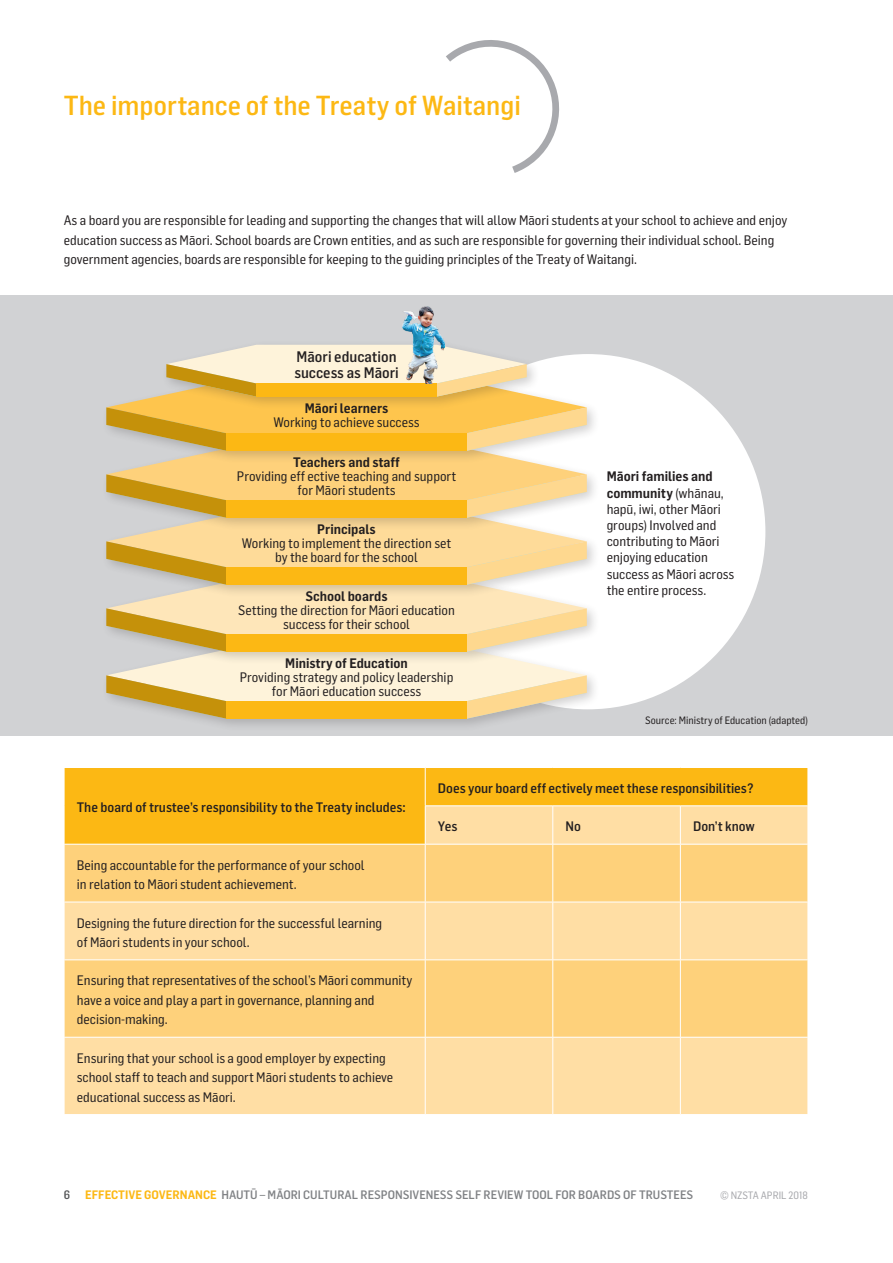
<style>
.page{position:relative;width:893px;height:1263px;background:#fff}
.page>*{position:absolute;margin:0;border:0;box-sizing:border-box;transform-origin:0 0}
.t1{font:500 27px "Flama Semicondensed";color:#fcb814}
.t2{font:500 15px/15.8px "Flama Semicondensed";color:#231f20}
.t3{font:13.5px/19.5px "Flama Semicondensed Basic";color:#231f20}
.t4{font:500 13.5px "Flama Semicondensed";color:#231f20}
.t5{font:600 13.5px/16.2px "Flama Semicondensed";color:#231f20}
.t6{font:500 12px "Flama Semicondensed";color:#808285}
.t7{font:10.5px "Flama Semicondensed Basic";color:#231f20}
.t8{font:10.5px "Flama Semicondensed Basic";color:#a8a9ad}
.s1{font-family:"Flama Semicondensed Basic";font-weight:400}
.s2{color:#57585a}
.s3{font-weight:600;color:#fcb814}
</style>
<div class="page">
<div style="left:0;top:295px;width:893px;height:441px;background:#d1d2d4"></div>
<svg style="left:446px;top:40px;width:114px;height:133px"></svg>
<div style="left:65px;top:768px;width:743px;height:38px;background:#fcb814"></div>
<svg style="left:65px;top:806px;width:743px;height:308px;background:#fed88d"></svg>
<svg style="left:65px;top:845px;width:743px;height:192px;background:#fed587"></svg>
<hr style="left:425px;top:768px;width:1px;height:37px;background:#fff">
<hr style="left:425px;top:805px;width:128px;height:1px;background:#fff">
<hr style="left:425px;top:806px;width:1px;height:38px;background:#fff">
<hr style="left:553px;top:805px;width:127px;height:1px;background:#fff">
<hr style="left:552px;top:806px;width:1px;height:38px;background:#fff">
<hr style="left:680px;top:805px;width:128px;height:1px;background:#fff">
<hr style="left:680px;top:806px;width:1px;height:38px;background:#fff">
<hr style="left:64px;top:844px;width:361px;height:1px;background:#fff">
<hr style="left:425px;top:844px;width:128px;height:1px;background:#fff">
<hr style="left:425px;top:844px;width:1px;height:58px;background:#fff">
<hr style="left:553px;top:844px;width:127px;height:1px;background:#fff">
<hr style="left:552px;top:844px;width:1px;height:58px;background:#fff">
<hr style="left:680px;top:844px;width:128px;height:1px;background:#fff">
<hr style="left:680px;top:844px;width:1px;height:58px;background:#fff">
<hr style="left:64px;top:902px;width:361px;height:1px;background:#fff">
<hr style="left:425px;top:902px;width:128px;height:1px;background:#fff">
<hr style="left:425px;top:902px;width:1px;height:57px;background:#fff">
<hr style="left:553px;top:902px;width:127px;height:1px;background:#fff">
<hr style="left:552px;top:902px;width:1px;height:57px;background:#fff">
<hr style="left:680px;top:902px;width:128px;height:1px;background:#fff">
<hr style="left:680px;top:902px;width:1px;height:57px;background:#fff">
<hr style="left:64px;top:959px;width:361px;height:1px;background:#fff">
<hr style="left:425px;top:959px;width:128px;height:1px;background:#fff">
<hr style="left:425px;top:960px;width:1px;height:77px;background:#fff">
<hr style="left:553px;top:959px;width:127px;height:1px;background:#fff">
<hr style="left:552px;top:960px;width:1px;height:77px;background:#fff">
<hr style="left:680px;top:959px;width:128px;height:1px;background:#fff">
<hr style="left:680px;top:960px;width:1px;height:77px;background:#fff">
<hr style="left:64px;top:1037px;width:361px;height:1px;background:#fff">
<hr style="left:425px;top:1037px;width:128px;height:1px;background:#fff">
<hr style="left:425px;top:1037px;width:1px;height:77px;background:#fff">
<hr style="left:553px;top:1037px;width:127px;height:1px;background:#fff">
<hr style="left:552px;top:1037px;width:1px;height:77px;background:#fff">
<hr style="left:680px;top:1037px;width:128px;height:1px;background:#fff">
<hr style="left:680px;top:1037px;width:1px;height:77px;background:#fff">
<div style="left:410px;top:354px;width:355px;height:355px;background:#fff;border-radius:50%"></div>
<div style="left:102px;top:645px;width:498px;height:87px;background:#231f20;opacity:.2"></div>
<div style="left:102px;top:578px;width:498px;height:87px;background:#231f20;opacity:.2"></div>
<div style="left:102px;top:511px;width:498px;height:87px;background:#231f20;opacity:.2"></div>
<div style="left:102px;top:444px;width:498px;height:87px;background:#231f20;opacity:.2"></div>
<div style="left:102px;top:377px;width:498px;height:87px;background:#231f20;opacity:.2"></div>
<svg style="left:106px;top:345px;width:481px;height:374px"></svg>
<div style="left:256px;top:383px;width:181px;height:14px;background:#fcb814"></div>
<img style="left:399px;top:306px;width:48px;height:77px">
<h1 class="t1" style="left:64px;top:88px;width:459px">The importance of the Treaty of Waitangi</h1>
<p class="t3" style="left:64px;top:210px;width:725px">As a board you are responsible for leading and supporting the changes that will allow Māori students at your school to achieve and enjoy education success as Māori. School boards are Crown entities, and as such are responsible for governing their individual school. Being government agencies, boards are responsible for keeping to the guiding principles of the Treaty of Waitangi.</p>
<p class="t2" style="left:294px;top:348px;width:106px">Māori education success as Māori</p>
<p class="t5" style="left:305px;top:399px;width:85px">Māori learners</p>
<p class="t3" style="left:274px;top:412px;width:148px">Working to achieve success</p>
<p class="t5" style="left:293px;top:453px;width:108px">Teachers and staff</p>
<p class="t3" style="left:237px;top:468px;width:221px;line-height:14.2px;text-align:center">Providing eff ective teaching and support for Māori students</p>
<p class="t5" style="left:317px;top:520px;width:60px">Principals</p>
<p class="t3" style="left:242px;top:536px;width:211px;line-height:14.2px;text-align:center">Working to implement the direction set by the board for the school</p>
<p class="t5" style="left:305px;top:587px;width:84px">School boards</p>
<p class="t3" style="left:238px;top:603px;width:218px;line-height:14.2px;text-align:center">Setting the direction for Māori education success for their school</p>
<p class="t5" style="left:285px;top:654px;width:124px">Ministry of Education</p>
<p class="t3" style="left:240px;top:670px;width:215px;line-height:14.2px;text-align:center">Providing strategy and policy leadership for Māori education success</p>
<p class="t5" style="left:607px;top:468px;width:119px">Māori families and community <span class="s1">(whānau,</span></p>
<p class="t3" style="left:607px;top:500px;width:129px;line-height:16.2px">hapū, iwi, other Māori groups) Involved and contributing to Māori enjoying education success as Māori across the entire process.</p>
<p class="t7" style="left:645px;top:713px;width:164px">Source: Ministry of Education (adapted)</p>
<p class="t4" style="left:77px;top:799px;width:330px">The board of trustee’s responsibility to the Treaty includes:</p>
<p class="t3" style="left:77px;top:855px;width:289px">Being accountable for the performance of your school in relation to Māori student achievement.</p>
<p class="t3" style="left:77px;top:912px;width:307px">Designing the future direction for the successful learning of Māori students in your school.</p>
<p class="t3" style="left:77px;top:970px;width:337px">Ensuring that representatives of the school’s Māori community have a voice and play a part in governance, planning and decision-making.</p>
<p class="t3" style="left:77px;top:1048px;width:318px">Ensuring that your school is a good employer by expecting school staff to teach and support Māori students to achieve educational success as Māori.</p>
<p class="t4" style="left:438px;top:779px;width:317px">Does your board eff ectively meet these responsibilities?</p>
<p class="t4" style="left:438px;top:818px;width:21px">Yes</p>
<p class="t4" style="left:566px;top:818px;width:17px">No</p>
<p class="t4" style="left:693px;top:818px;width:63px">Don’t know</p>
<p class="t6" style="left:64px;top:1187px;width:631px"><span class="s2">6</span> <span class="s3">EFFECTIVE GOVERNANCE</span> HAUTŪ – MĀORI CULTURAL RESPONSIVENESS SELF REVIEW TOOL FOR BOARDS OF TRUSTEES</p>
<p class="t8" style="left:720px;top:1189px;width:89px">© NZSTA APRIL 2018</p>
</div>
